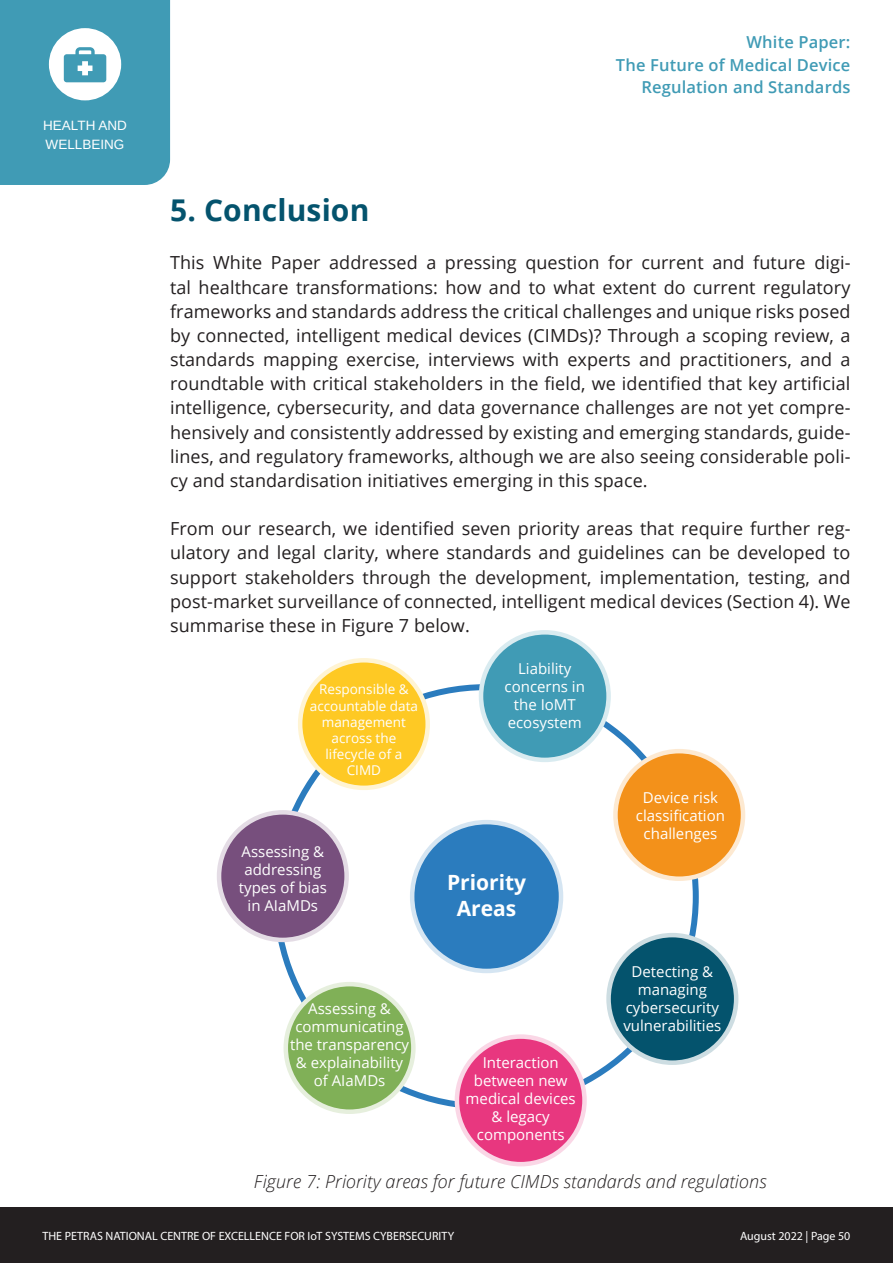
<style>
.page{position:relative;width:893px;height:1263px;background:#fff}
.page>*{position:absolute;margin:0;border:0;box-sizing:border-box;transform-origin:0 0}
.Heading_1{font:700 30px "Open Sans";letter-spacing:.005em;color:#04536d}
.Title_1{font:700 21px/25.2px "Open Sans";color:#fff;text-align:center}
.Heading_1-2{font:18px/24.2px "Open Sans";letter-spacing:.005em;color:#231f20;text-align:justify}
.Heading_1-3{font:italic 300 18px "Open Sans";letter-spacing:.005em;color:#231f20}
.t1{font:600 16.5px/22.5px "Open Sans";letter-spacing:.01em;color:#409bb5;text-align:right}
.Title_1-2{font:15px/18px "Open Sans";color:#fff;text-align:center}
.Title_1-3{font:13.5px/16.2px "Open Sans";color:#fff;text-align:center}
.t2{font:13.5px/19.5px "Arimo";color:#fff}
.t3{font:12px "Myriad Pro";color:#fff}
.s1{font-weight:400;font-size:21px;color:#fff}
</style>
<div class="page">
<div style="left:0;top:1207px;width:893px;height:56px;background:#231f20"></div>
<svg style="left:0;top:0;width:170px;height:185px;background:#52a4bc"></svg>
<div style="left:481px;top:632px;width:128px;height:128px;background:#409bb5;border-radius:50%"></div>
<div style="left:479px;top:630px;width:132px;height:132px;border:4px solid #d9ebf0;border-radius:50%"></div>
<div style="left:615px;top:751px;width:128px;height:128px;background:#f3911a;border-radius:50%"></div>
<div style="left:613px;top:749px;width:132px;height:132px;border:4px solid #fde9d1;border-radius:50%"></div>
<div style="left:609px;top:935px;width:127px;height:128px;background:#04536d;border-radius:50%"></div>
<div style="left:606px;top:933px;width:132px;height:132px;border:4px solid #cddde2;border-radius:50%"></div>
<div style="left:457px;top:1036px;width:127px;height:128px;background:#e8377f;border-radius:50%"></div>
<div style="left:455px;top:1034px;width:132px;height:132px;border:4px solid #fad7e6;border-radius:50%"></div>
<div style="left:286px;top:984px;width:127px;height:128px;background:#80b057;border-radius:50%"></div>
<div style="left:284px;top:982px;width:132px;height:132px;border:4px solid #e6efdd;border-radius:50%"></div>
<div style="left:219px;top:812px;width:128px;height:128px;background:#774f7d;border-radius:50%"></div>
<div style="left:217px;top:810px;width:132px;height:132px;border:4px solid #e4dce5;border-radius:50%"></div>
<div style="left:300px;top:660px;width:128px;height:128px;background:#fec924;border-radius:50%"></div>
<div style="left:298px;top:658px;width:132px;height:132px;border:4px solid #fff4d3;border-radius:50%"></div>
<div style="left:412px;top:822px;width:149px;height:149px;background:#2b7cbe;border-radius:50%"></div>
<div style="left:410px;top:820px;width:153px;height:153px;border:4px solid #d5e5f2;border-radius:50%"></div>
<p class="t2" style="left:43px;top:116px;width:85px">HEALTH AND<br>WELLBEING</p>
<p class="t1" style="left:616px;top:31px;width:236px">White Paper:<br>The Future of Medical Device<br>Regulation and Standards</p>
<p class="Heading_1" style="left:170px;top:189px;width:257px">5. Conclusion<span class="s1">Chain</span></p>
<p class="Heading_1-2" style="left:170px;top:250px;width:682px">This White Paper addressed a pressing question for current and future digi&shy;tal healthcare transformations: how and to what extent do current regulatory frameworks and standards address the critical challenges and unique risks posed by connected, intelligent medical devices (CIMDs)? Through a scoping review, a standards mapping exercise, interviews with experts and practitioners, and a roundtable with critical stakeholders in the field, we identified that key artificial intelligence, cybersecurity, and data governance challenges are not yet compre&shy;hensively and consistently addressed by existing and emerging standards, guide&shy;lines, and regulatory frameworks, although we are also seeing considerable poli&shy;cy and standardisation initiatives emerging in this space.</p>
<p class="Heading_1-2" style="left:170px;top:516px;width:682px">From our research, we identified seven priority areas that require further reg&shy;ulatory and legal clarity, where standards and guidelines can be developed to support stakeholders through the development, implementation, testing, and post-market surveillance of connected, intelligent medical devices (Section 4). We summarise these in Figure 7 below.</p>
<p class="Title_1-3" style="left:310px;top:681px;width:110px">Responsible &amp; accountable data management across the lifecycle of a<br>CIMD</p>
<p class="Title_1-2" style="left:239px;top:842px;width:90px">Assessing &amp; addressing types of bias in AIaMDs</p>
<p class="Title_1-2" style="left:505px;top:659px;width:82px">Liability concerns in the IoMT ecosystem</p>
<p class="Title_1" style="left:447px;top:869px;width:81px">Priority<br>Areas</p>
<p class="Title_1-2" style="left:290px;top:999px;width:120px">Assessing &amp; communicating the transparency &amp; explainability of AIaMDs</p>
<p class="Title_1-2" style="left:466px;top:1053px;width:112px">Interaction between new medical devices &amp; legacy components</p>
<p class="Title_1-2" style="left:636px;top:788px;width:91px">Device risk classification challenges</p>
<p class="Title_1-2" style="left:623px;top:962px;width:99px">Detecting &amp; managing cybersecurity vulnerabilities</p>
<p class="Heading_1-3" style="left:254px;top:1169px;width:514px">Figure 7: Priority areas for future CIMDs standards and regulations</p>
<p class="t3" style="left:43px;top:1229px;width:413px">THE PETRAS NATIONAL CENTRE OF EXCELLENCE FOR IoT SYSTEMS CYBERSECURITY</p>
<p class="t3" style="left:740px;top:1228px;width:112px">August 2022 | Page 50</p>
</div>
